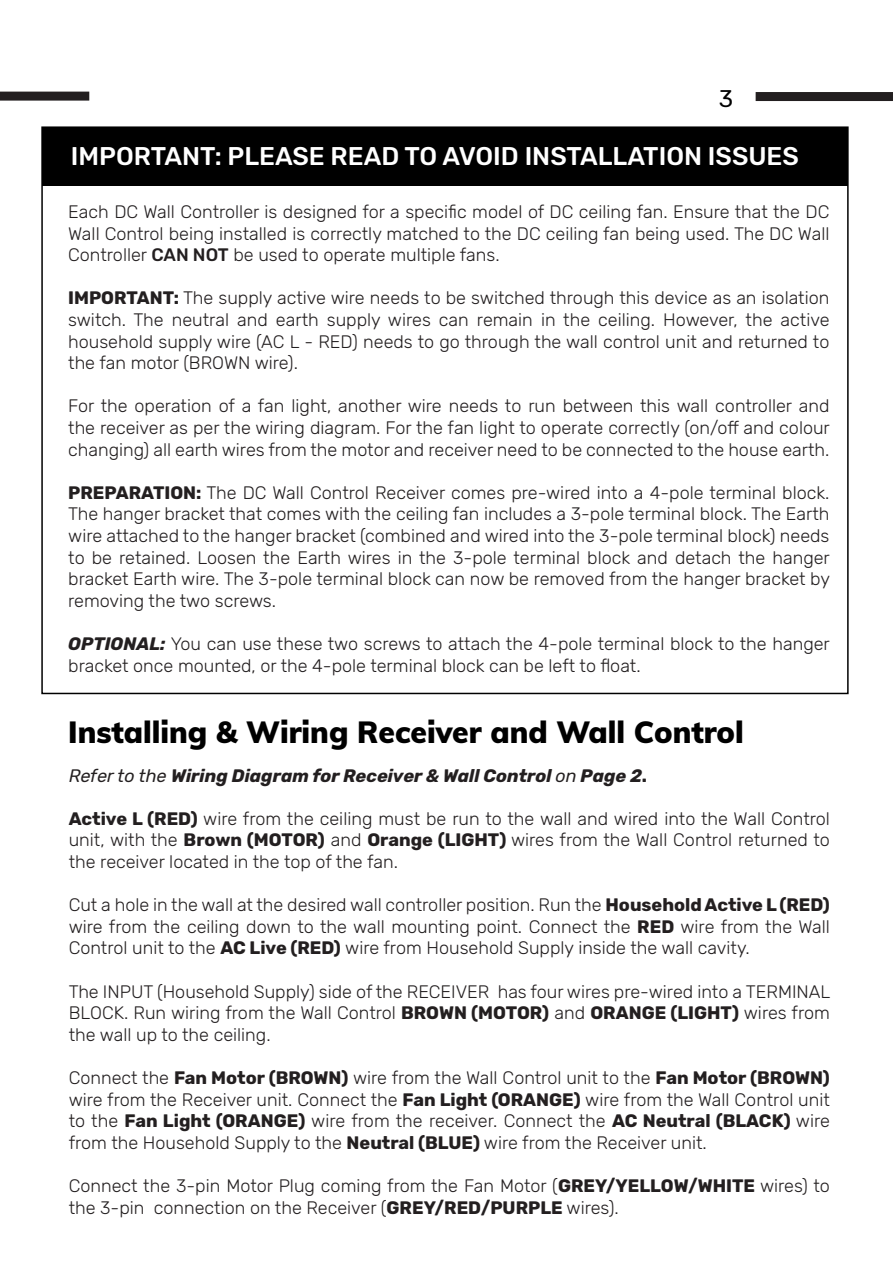
<style>
.page{position:relative;width:893px;height:1263px;background:#fff}
.page>*{position:absolute;margin:0;border:0;box-sizing:border-box;transform-origin:0 0}
.t1{font:900 30px "Muli";color:#000}
.text{font:500 25.5px "Rubik";color:#fff}
.t2{font:24px "Rubik";color:#000001}
.Paragraph{font:300 18px/21.6px "Rubik";color:#231f20;text-align:justify}
.Paragraph-2{font:italic 700 18px "Rubik";color:#231f20}
.s1{font-weight:500}
.s2{font-weight:700}
.s3{font-weight:700;font-style:italic}
.s4{font-weight:400}
.s5{font-style:normal}
</style>
<div class="page">
<div style="left:756px;top:92px;width:137px;height:9px;background:#231f20"></div>
<div style="left:0;top:92px;width:89px;height:9px;background:#231f20"></div>
<div style="left:42px;top:127px;width:806px;height:59px;background:#000"></div>
<h3 class="t2" style="left:719px;top:86px;width:16px">3</h3>
<p class="text" style="left:71px;top:141px;width:730px">IMPORTANT: PLEASE READ TO AVOID INSTALLATION ISSUES</p>
<p class="Paragraph" style="left:68px;top:201px;width:763px">Each DC Wall Controller is designed for a specific model of DC ceiling fan. Ensure that the DC Wall Control being installed is correctly matched to the DC ceiling fan being used. The DC Wall Controller <span class="s1">CAN NOT</span> be used to operate multiple fans.</p>
<p class="Paragraph" style="left:68px;top:288px;width:763px"><span class="s2">IMPORTANT:</span> The supply active wire needs to be switched through this device as an isolation switch. The neutral and earth supply wires can remain in the ceiling. However, the active household supply wire (AC L - RED) needs to go through the wall control unit and returned to the fan motor (BROWN wire).</p>
<p class="Paragraph" style="left:68px;top:396px;width:763px">For the operation of a fan light, another wire needs to run between this wall controller and the receiver as per the wiring diagram. For the fan light to operate correctly (on/off and colour changing) all earth wires from the motor and receiver need to be connected to the house earth.</p>
<p class="Paragraph" style="left:68px;top:482px;width:763px"><span class="s2">PREPARATION:</span> The DC Wall Control Receiver comes pre-wired into a 4-pole terminal block.<br>The hanger bracket that comes with the ceiling fan includes a 3-pole terminal block. The Earth wire attached to the hanger bracket (combined and wired into the 3-pole terminal block) needs to be retained. Loosen the Earth wires in the 3-pole terminal block and detach the hanger bracket Earth wire. The 3-pole terminal block can now be removed from the hanger bracket by removing the two screws.</p>
<p class="Paragraph" style="left:68px;top:633px;width:763px"><span class="s3">OPTIONAL:</span> You can use these two screws to attach the 4-pole terminal block to the hanger bracket once mounted, or the 4-pole terminal block can be left to float.</p>
<p class="t1" style="left:68px;top:710px;width:677px">Installing &amp; Wiring Receiver and Wall Control</p>
<p class="Paragraph-2" style="left:69px;top:765px;width:580px"><span class="s4">Refer to the</span> Wiring Diagram for Receiver &amp; Wall Control <span class="s4">on</span> Page 2<span class="s5">.</span></p>
<p class="Paragraph" style="left:69px;top:808px;width:763px"><span class="s2">Active L (RED)</span> wire from the ceiling must be run to the wall and wired into the Wall Control unit, with the <span class="s2">Brown (MOTOR)</span> and <span class="s2">Orange (LIGHT)</span> wires from the Wall Control returned to the receiver located in the top of the fan.</p>
<p class="Paragraph" style="left:69px;top:895px;width:763px">Cut a hole in the wall at the desired wall controller position. Run the <span class="s2">Household Active L (RED) </span>wire from the ceiling down to the wall mounting point. Connect the <span class="s2">RED</span> wire from the Wall Control unit to the <span class="s2">AC Live (RED)</span> wire from Household Supply inside the wall cavity.</p>
<p class="Paragraph" style="left:69px;top:981px;width:763px">The INPUT (Household Supply) side of the RECEIVER has four wires pre-wired into a TERMINAL BLOCK. Run wiring from the Wall Control <span class="s2">BROWN (MOTOR)</span> and <span class="s2">ORANGE (LIGHT)</span> wires from the wall up to the ceiling.</p>
<p class="Paragraph" style="left:69px;top:1067px;width:763px">Connect the <span class="s2">Fan Motor (BROWN)</span> wire from the Wall Control unit to the <span class="s2">Fan Motor (BROWN) </span>wire from the Receiver unit. Connect the <span class="s2">Fan Light (ORANGE)</span> wire from the Wall Control unit to the <span class="s2">Fan Light (ORANGE)</span> wire from the receiver. Connect the <span class="s2">AC Neutral (BLACK)</span> wire from the Household Supply to the <span class="s2">Neutral (BLUE)</span> wire from the Receiver unit.</p>
<p class="Paragraph" style="left:69px;top:1175px;width:763px">Connect the 3-pin Motor Plug coming from the Fan Motor (<span class="s2">GREY/YELLOW/WHITE</span> wires) to the 3-pin connection on the Receiver (<span class="s2">GREY/RED/PURPLE</span> wires).</p>
</div>
